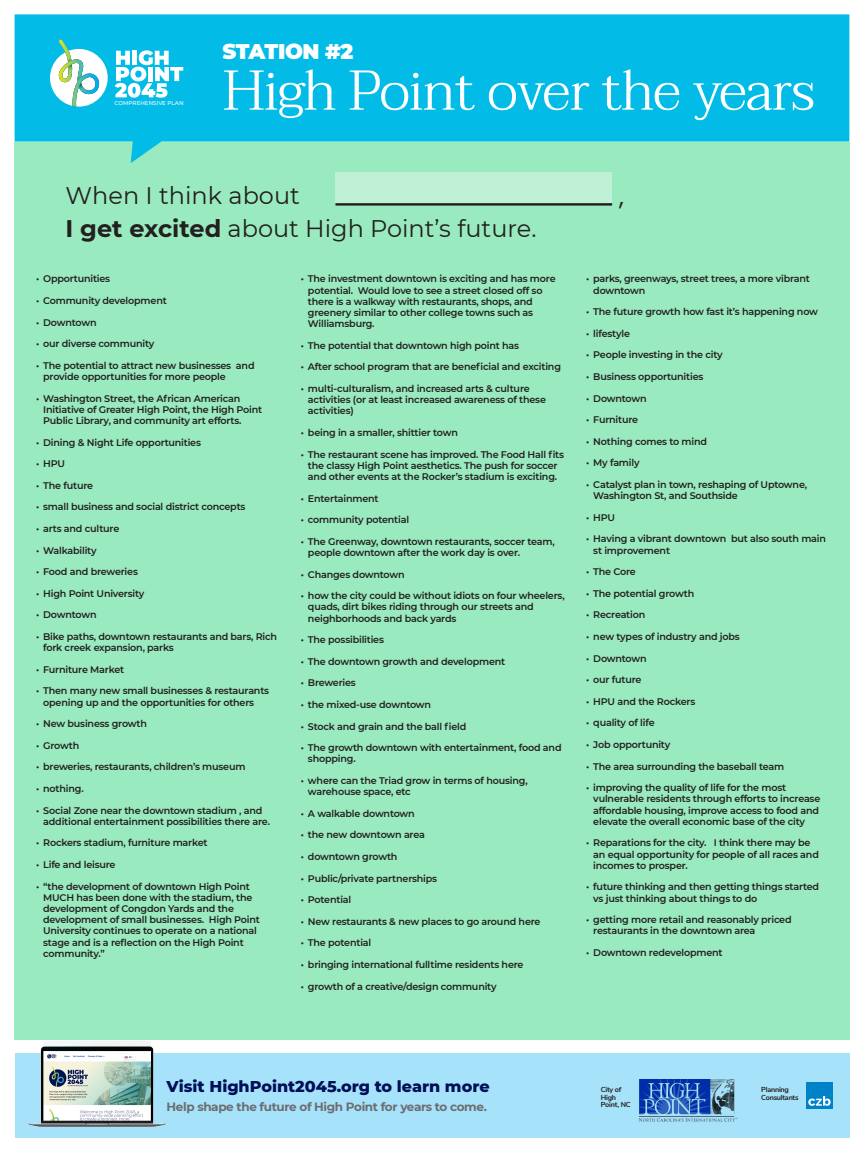
<style>
.page{position:relative;width:864px;height:1152px;background:#fff}
.page>*{position:absolute;margin:0;border:0;box-sizing:border-box;transform-origin:0 0}
.t1{font:300 56px "Taviraj";letter-spacing:-.025em;color:#fff}
.t2{font:24px "Montserrat";color:#231f20}
.t3{font:24px "Poppins";color:#231f20}
.t4{font:900 21.2px "Montserrat";letter-spacing:-.025em;color:#fff}
.t5{font:800 16px "Montserrat";color:#000f57}
.t6{font:700 12px "Montserrat";letter-spacing:-.03em;color:#6c6d70}
.t7{font:600 9.6px/11.2px "Montserrat";letter-spacing:-.02em;color:#231f20}
.t8{font:700 7.2px/7.2px "Nunito Sans";letter-spacing:-.03em;color:#231f20}
.t9{font:500 5.6px "Montserrat";color:#fff}
.s1{font-weight:700}
</style>
<div class="page">
<div style="left:14px;top:143px;width:836px;height:897px;background:#99eabe"></div>
<div style="left:335px;top:172px;width:277px;height:34px;background:#bff1d6"></div>
<hr style="left:335px;top:203px;width:277px;height:3px;background:#231f20">
<div style="left:15px;top:1053px;width:834px;height:84px;background:#a6e2fa"></div>
<img style="left:806px;top:1082px;width:27px;height:27px">
<img style="left:639px;top:1079px;width:98px;height:43px">
<img style="left:28px;top:1041px;width:138px;height:86px">
<svg style="left:15px;top:14px;width:834px;height:149px;background:#19c3e1"></svg>
<div style="left:50px;top:49px;width:58px;height:58px;background:#fff;border-radius:50%"></div>
<svg style="left:58px;top:40px;width:41px;height:67px"></svg>
<svg style="left:115px;top:50px;width:68px;height:48px"></svg>
<p class="t9" style="left:115px;top:99px;width:70px">COMPREHENSIVE PLAN</p>
<p class="t4" style="left:223px;top:35px;width:132px">STATION #2</p>
<p class="t1" style="left:223px;top:48px;width:594px">High Point over the years</p>
<p class="t2" style="left:66px;top:179px;width:236px">When I think about</p>
<p class="t2" style="left:66px;top:212px;width:472px"><span class="s1">I get excited</span> about High Point’s future.</p>
<p class="t7" style="left:36px;top:273px;width:76px">• Opportunities</p>
<p class="t7" style="left:36px;top:295px;width:132px">• Community development</p>
<p class="t7" style="left:36px;top:316px;width:62px">• Downtown</p>
<p class="t7" style="left:36px;top:338px;width:120px">• our diverse community</p>
<p class="t7" style="left:43px;top:359px;width:213px;text-indent:-7px">• The potential to attract new businesses and provide opportunities for more people</p>
<p class="t7" style="left:43px;top:392px;width:221px;text-indent:-7px">• Washington Street, the African American<br>Initiative of Greater High Point, the High Point<br>Public Library, and community art efforts.</p>
<p class="t7" style="left:36px;top:436px;width:167px">• Dining &amp; Night Life opportunities</p>
<p class="t7" style="left:36px;top:458px;width:31px">• HPU</p>
<p class="t7" style="left:36px;top:479px;width:59px">• The future</p>
<p class="t7" style="left:36px;top:501px;width:211px">• small business and social district concepts</p>
<p class="t7" style="left:36px;top:523px;width:85px">• arts and culture</p>
<p class="t7" style="left:36px;top:544px;width:62px">• Walkability</p>
<p class="t7" style="left:36px;top:566px;width:103px">• Food and breweries</p>
<p class="t7" style="left:36px;top:587px;width:110px">• High Point University</p>
<p class="t7" style="left:36px;top:609px;width:62px">• Downtown</p>
<p class="t7" style="left:43px;top:631px;width:235px;text-indent:-7px">• Bike paths, downtown restaurants and bars, Rich fork creek expansion, parks</p>
<p class="t7" style="left:36px;top:663px;width:90px">• Furniture Market</p>
<p class="t7" style="left:43px;top:685px;width:227px;text-indent:-7px">• Then many new small businesses &amp; restaurants opening up and the opportunities for others</p>
<p class="t7" style="left:36px;top:718px;width:113px">• New business growth</p>
<p class="t7" style="left:36px;top:739px;width:45px">• Growth</p>
<p class="t7" style="left:36px;top:761px;width:211px">• breweries, restaurants, children’s museum</p>
<p class="t7" style="left:36px;top:783px;width:49px">• nothing.</p>
<p class="t7" style="left:43px;top:804px;width:228px;text-indent:-7px">• Social Zone near the downtown stadium , and additional entertainment possibilities there are.</p>
<p class="t7" style="left:36px;top:837px;width:173px">• Rockers stadium, furniture market</p>
<p class="t7" style="left:36px;top:859px;width:81px">• Life and leisure</p>
<p class="t7" style="left:43px;top:880px;width:218px;text-indent:-7px">• “the development of downtown High Point MUCH has been done with the stadium, the development of Congdon Yards and the development of small businesses. High Point University continues to operate on a national stage and is a reflection on the High Point community.”</p>
<p class="t7" style="left:308px;top:273px;width:249px;text-indent:-7px">• The investment downtown is exciting and has more potential. Would love to see a street closed off so there is a walkway with restaurants, shops, and greenery similar to other college towns such as Williamsburg.</p>
<p class="t7" style="left:301px;top:339px;width:220px">• The potential that downtown high point has</p>
<p class="t7" style="left:301px;top:361px;width:262px">• After school program that are beneficial and exciting</p>
<p class="t7" style="left:308px;top:383px;width:240px;text-indent:-7px">• multi-culturalism, and increased arts &amp; culture activities (or at least increased awareness of these activities)</p>
<p class="t7" style="left:301px;top:427px;width:159px">• being in a smaller, shittier town</p>
<p class="t7" style="left:301px;top:448px;width:265px;text-align:center">• The restaurant scene has improved. The Food Hall fits the classy High Point aesthetics. The push for soccer and other events at the Rocker’s stadium is exciting.</p>
<p class="t7" style="left:301px;top:492px;width:79px">• Entertainment</p>
<p class="t7" style="left:301px;top:514px;width:110px">• community potential</p>
<p class="t7" style="left:308px;top:535px;width:248px;text-indent:-7px">• The Greenway, downtown restaurants, soccer team, people downtown after the work day is over.</p>
<p class="t7" style="left:301px;top:568px;width:105px">• Changes downtown</p>
<p class="t7" style="left:308px;top:590px;width:258px;text-indent:-7px">• how the city could be without idiots on four wheelers, quads, dirt bikes riding through our streets and neighborhoods and back yards</p>
<p class="t7" style="left:301px;top:634px;width:85px">• The possibilities</p>
<p class="t7" style="left:301px;top:655px;width:206px">• The downtown growth and development</p>
<p class="t7" style="left:301px;top:677px;width:57px">• Breweries</p>
<p class="t7" style="left:301px;top:699px;width:132px">• the mixed-use downtown</p>
<p class="t7" style="left:301px;top:720px;width:167px">• Stock and grain and the ball field</p>
<p class="t7" style="left:308px;top:742px;width:255px;text-indent:-7px">• The growth downtown with entertainment, food and shopping.</p>
<p class="t7" style="left:308px;top:775px;width:221px;text-indent:-7px">• where can the Triad grow in terms of housing, warehouse space, etc</p>
<p class="t7" style="left:301px;top:807px;width:116px">• A walkable downtown</p>
<p class="t7" style="left:301px;top:829px;width:126px">• the new downtown area</p>
<p class="t7" style="left:301px;top:851px;width:98px">• downtown growth</p>
<p class="t7" style="left:301px;top:872px;width:138px">• Public/private partnerships</p>
<p class="t7" style="left:301px;top:894px;width:52px">• Potential</p>
<p class="t7" style="left:301px;top:915px;width:241px">• New restaurants &amp; new places to go around here</p>
<p class="t7" style="left:301px;top:937px;width:72px">• The potential</p>
<p class="t7" style="left:301px;top:959px;width:224px">• bringing international fulltime residents here</p>
<p class="t7" style="left:301px;top:980px;width:197px">• growth of a creative/design community</p>
<p class="t3" style="left:619px;top:183px;width:6px">,</p>
<p class="t7" style="left:593px;top:273px;width:218px;text-indent:-7px">• parks, greenways, street trees, a more vibrant downtown</p>
<p class="t7" style="left:586px;top:306px;width:233px">• The future growth how fast it’s happening now</p>
<p class="t7" style="left:586px;top:327px;width:45px">• lifestyle</p>
<p class="t7" style="left:586px;top:349px;width:138px">• People investing in the city</p>
<p class="t7" style="left:586px;top:371px;width:119px">• Business opportunities</p>
<p class="t7" style="left:586px;top:392px;width:62px">• Downtown</p>
<p class="t7" style="left:586px;top:414px;width:54px">• Furniture</p>
<p class="t7" style="left:586px;top:435px;width:122px">• Nothing comes to mind</p>
<p class="t7" style="left:586px;top:457px;width:55px">• My family</p>
<p class="t7" style="left:593px;top:479px;width:215px;text-indent:-7px">• Catalyst plan in town, reshaping of Uptowne,<br>Washington St, and Southside</p>
<p class="t7" style="left:586px;top:511px;width:31px">• HPU</p>
<p class="t7" style="left:593px;top:533px;width:234px;text-indent:-7px">• Having a vibrant downtown but also south main st improvement</p>
<p class="t7" style="left:586px;top:566px;width:51px">• The Core</p>
<p class="t7" style="left:586px;top:587px;width:110px">• The potential growth</p>
<p class="t7" style="left:586px;top:609px;width:61px">• Recreation</p>
<p class="t7" style="left:586px;top:631px;width:155px">• new types of industry and jobs</p>
<p class="t7" style="left:586px;top:652px;width:62px">• Downtown</p>
<p class="t7" style="left:586px;top:674px;width:57px">• our future</p>
<p class="t7" style="left:586px;top:695px;width:111px">• HPU and the Rockers</p>
<p class="t7" style="left:586px;top:717px;width:70px">• quality of life</p>
<p class="t7" style="left:586px;top:739px;width:86px">• Job opportunity</p>
<p class="t7" style="left:586px;top:760px;width:200px">• The area surrounding the baseball team</p>
<p class="t7" style="left:593px;top:782px;width:229px;text-indent:-7px">• improving the quality of life for the most vulnerable residents through efforts to increase affordable housing, improve access to food and elevate the overall economic base of the city</p>
<p class="t7" style="left:593px;top:837px;width:227px;text-indent:-7px">• Reparations for the city. I think there may be an equal opportunity for people of all races and incomes to prosper.</p>
<p class="t7" style="left:593px;top:881px;width:227px;text-indent:-7px">• future thinking and then getting things started vs just thinking about things to do</p>
<p class="t7" style="left:593px;top:914px;width:200px;text-indent:-7px">• getting more retail and reasonably priced restaurants in the downtown area</p>
<p class="t7" style="left:586px;top:947px;width:138px">• Downtown redevelopment</p>
<p class="t5" style="left:167px;top:1074px;width:325px">Visit HighPoint2045.org to learn more</p>
<p class="t6" style="left:167px;top:1098px;width:322px">Help shape the future of High Point for years to come.</p>
<p class="t8" style="left:601px;top:1086px;width:31px">City of<br>High<br>Point, NC</p>
<p class="t8" style="left:761px;top:1086px;width:39px">Planning<br>Consultants</p>
</div>
